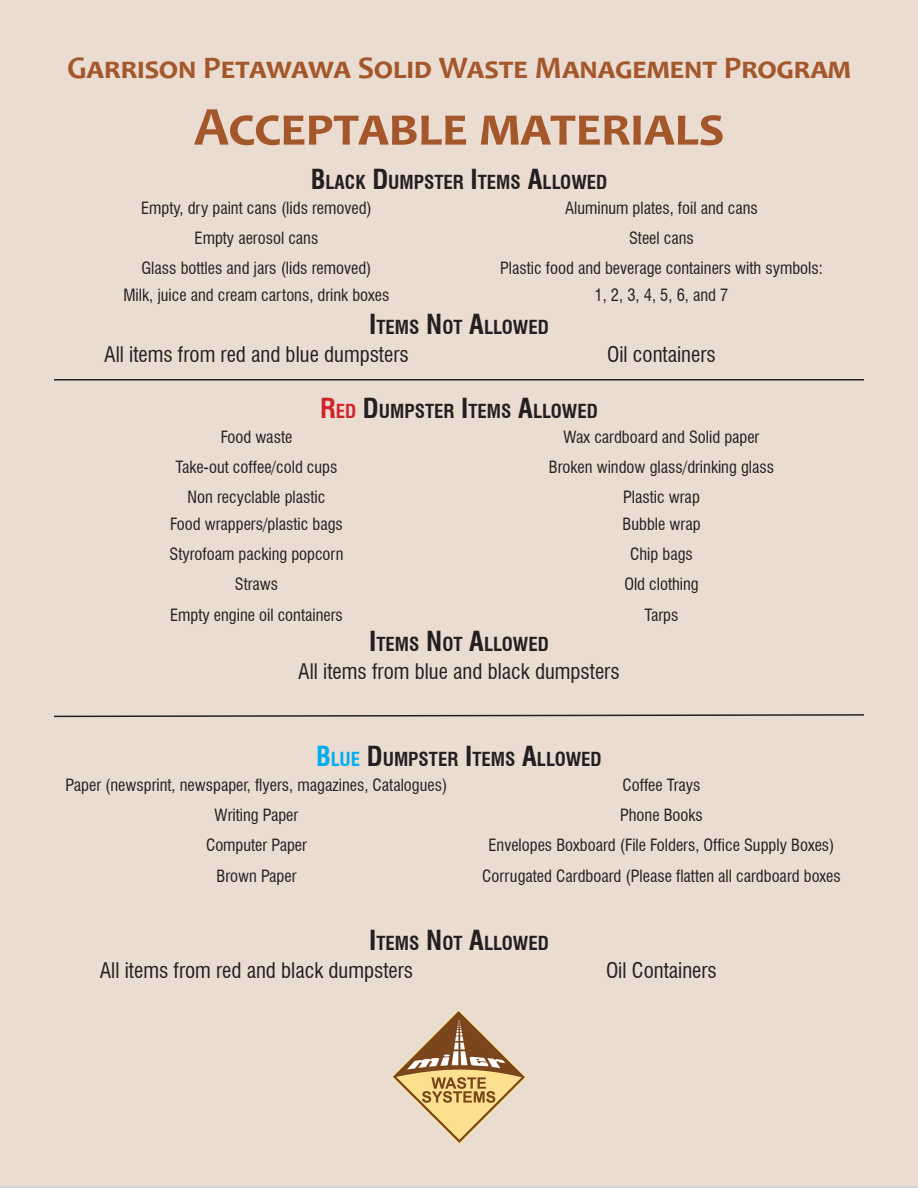
<style>
.page{position:relative;width:918px;height:1188px;background:#ebdcd2}
.page>*{position:absolute;margin:0;border:0;box-sizing:border-box;transform-origin:0 0}
.t1{font:700 55.5px "Candara";color:#a3572b}
.t2{font:700 31.5px "Candara";color:#a3572b}
.t3{font:condensed 21px "Swiss 721 BT";color:#231f20}
.t4{font:700 condensed 18.9px "Swiss 721 BT";color:#231f20}
.t5{font:condensed 16.5px "Swiss 721 BT";color:#231f20}
.s1{font-size:27px}
.s2{font-size:27px;color:#d1232a}
.s3{color:#d1232a}
.s4{font-size:27px;color:#00aeef}
.s5{color:#00aeef}
</style>
<div class="page">
<hr style="left:54px;top:379px;width:810px;height:2px;background:#231f20">
<svg style="left:52px;top:713px;width:814px;height:5px;background:#afa39c"></svg>
<img style="left:392px;top:1010px;width:134px;height:134px">
<h2 class="t2" style="left:67px;top:48px;width:785px">Garrison Petawawa Solid Waste Management Program</h2>
<h1 class="t1" style="left:194px;top:92px;width:532px">Acceptable materials</h1>
<p class="t4" style="left:311px;top:171px;width:296px"><span class="s1">B</span>LACK <span class="s1">D</span>UMPSTER <span class="s1">I</span>TEMS <span class="s1">A</span>LLOWED</p>
<p class="t5" style="left:141px;top:198px;width:232px">Empty, dry paint cans (lids removed)</p>
<p class="t5" style="left:565px;top:198px;width:194px">Aluminum plates, foil and cans</p>
<p class="t5" style="left:195px;top:228px;width:125px">Empty aerosol cans</p>
<p class="t5" style="left:629px;top:228px;width:66px">Steel cans</p>
<p class="t5" style="left:142px;top:258px;width:231px">Glass bottles and jars (lids removed)</p>
<p class="t5" style="left:500px;top:258px;width:324px">Plastic food and beverage containers with symbols:</p>
<p class="t5" style="left:123px;top:285px;width:268px">Milk, juice and cream cartons, drink boxes</p>
<p class="t5" style="left:594px;top:285px;width:135px">1, 2, 3, 4, 5, 6, and 7</p>
<p class="t4" style="left:369px;top:316px;width:179px"><span class="s1">I</span>TEMS <span class="s1">N</span> OT <span class="s1">A</span>LLOWED</p>
<p class="t3" style="left:104px;top:342px;width:306px">All items from red and blue dumpsters</p>
<p class="t3" style="left:607px;top:342px;width:110px">Oil containers</p>
<p class="t4" style="left:320px;top:400px;width:277px"><span class="s2">R</span><span class="s3">ED</span> <span class="s1">D</span>UMPSTER <span class="s1">I</span>TEMS <span class="s1">A</span>LLOWED</p>
<p class="t5" style="left:221px;top:427px;width:73px">Food waste</p>
<p class="t5" style="left:564px;top:427px;width:197px">Wax cardboard and Solid paper</p>
<p class="t5" style="left:176px;top:457px;width:163px">Take-out coffee/cold cups</p>
<p class="t5" style="left:549px;top:457px;width:227px">Broken window glass/drinking glass</p>
<p class="t5" style="left:188px;top:487px;width:139px">Non recyclable plastic</p>
<p class="t5" style="left:623px;top:487px;width:78px">Plastic wrap</p>
<p class="t5" style="left:170px;top:514px;width:174px">Food wrappers/plastic bags</p>
<p class="t5" style="left:622px;top:514px;width:80px">Bubble wrap</p>
<p class="t5" style="left:170px;top:544px;width:175px">Styrofoam packing popcorn</p>
<p class="t5" style="left:630px;top:544px;width:64px">Chip bags</p>
<p class="t5" style="left:235px;top:574px;width:45px">Straws</p>
<p class="t5" style="left:624px;top:574px;width:76px">Old clothing</p>
<p class="t5" style="left:170px;top:605px;width:174px">Empty engine oil containers</p>
<p class="t5" style="left:645px;top:605px;width:35px">Tarps</p>
<p class="t4" style="left:369px;top:633px;width:179px"><span class="s1">I</span>TEMS <span class="s1">N</span> OT <span class="s1">A</span>LLOWED</p>
<p class="t3" style="left:298px;top:659px;width:323px">All items from blue and black dumpsters</p>
<p class="t4" style="left:316px;top:748px;width:285px"><span class="s4">B</span><span class="s5">LUE</span> <span class="s1">D</span>UMPSTER <span class="s1">I</span>TEMS <span class="s1">A</span>LLOWED</p>
<p class="t5" style="left:66px;top:775px;width:383px">Paper (newsprint, newspaper, flyers, magazines, Catalogues)</p>
<p class="t5" style="left:622px;top:775px;width:80px">Coffee Trays</p>
<p class="t5" style="left:215px;top:805px;width:85px">Writing Paper</p>
<p class="t5" style="left:620px;top:805px;width:84px">Phone Books</p>
<p class="t5" style="left:206px;top:835px;width:102px">Computer Paper</p>
<p class="t5" style="left:489px;top:835px;width:347px">Envelopes Boxboard (File Folders, Office Supply Boxes)</p>
<p class="t5" style="left:216px;top:866px;width:82px">Brown Paper</p>
<p class="t5" style="left:482px;top:866px;width:360px">Corrugated Cardboard (Please flatten all cardboard boxes</p>
<p class="t4" style="left:369px;top:932px;width:179px"><span class="s1">I</span>TEMS <span class="s1">N</span> OT <span class="s1">A</span>LLOWED</p>
<p class="t3" style="left:100px;top:958px;width:315px">All items from red and black dumpsters</p>
<p class="t3" style="left:606px;top:958px;width:112px">Oil Containers</p>
</div>
